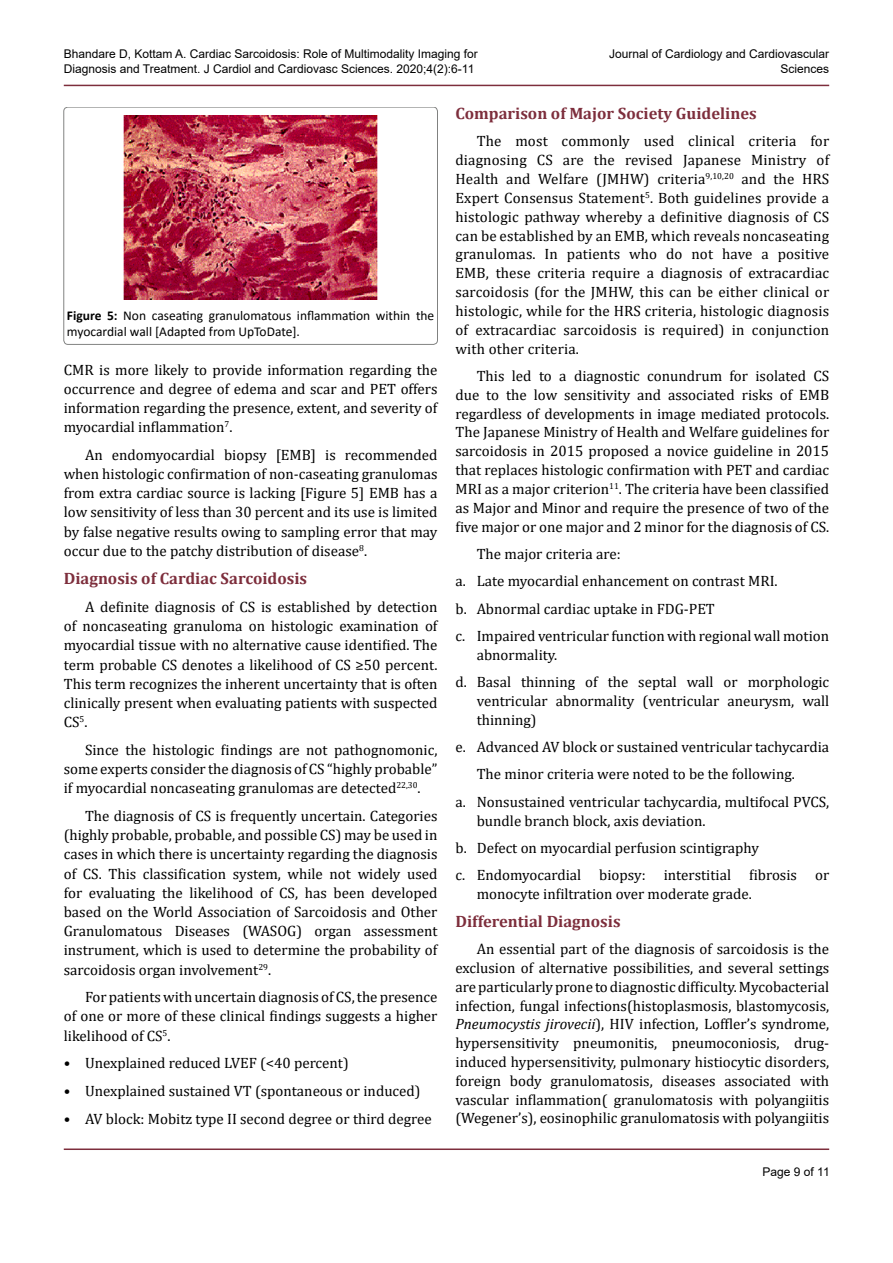
<style>
.page{position:relative;width:893px;height:1263px;background:#fff}
.page>*{position:absolute;margin:0;border:0;box-sizing:border-box;transform-origin:0 0}
.t1{font:700 16.5px "Cambria";color:#7d2e3c}
.t2{font:15px/19.2px "Cambria";color:#000;text-align:justify}
.t3{font:13.5px/16.2px "Calibri";color:#000}
.t4{font:12px/14.4px "Arial";color:#000}
.s1{font-weight:700}
.s2{font-style:italic}
</style>
<div class="page">
<hr style="left:64px;top:1148px;width:765px;height:2px;background:#7d2e3c">
<hr style="left:64px;top:85px;width:765px;height:1px;background:#7d2e3c">
<div style="left:64px;top:107px;width:373px;height:237px;border:1px solid #000400;border-radius:4px"></div>
<img style="left:123px;top:115px;width:255px;height:185px">
<p class="t4" style="left:64px;top:47px;width:416px">Bhandare D, Kottam A. Cardiac Sarcoidosis: Role of Multimodality Imaging for<br>Diagnosis and Treatment. J Cardiol and Cardiovasc Sciences. 2020;4(2):6-11</p>
<p class="t4" style="left:609px;top:47px;width:222px;text-align:right">Journal of Cardiology and Cardiovascular<br>Sciences</p>
<p class="t3" style="left:67px;top:307px;width:369px"><span class="s1">Figure 5:</span> Non caseating granulomatous inflammation within the myocardial wall [Adapted from UpToDate].</p>
<p class="t2" style="left:64px;top:360px;width:375px">CMR is more likely to provide information regarding the occurrence and degree of edema and scar and PET offers information regarding the presence, extent, and severity of myocardial inflammation<sup>7</sup>.</p>
<p class="t2" style="left:64px;top:445px;width:375px;text-indent:21px">An endomyocardial biopsy [EMB] is recommended when histologic confirmation of non-caseating granulomas from extra cardiac source is lacking [Figure 5] EMB has a low sensitivity of less than 30 percent and its use is limited by false negative results owing to sampling error that may occur due to the patchy distribution of disease<sup>8</sup>.</p>
<p class="t1" style="left:64px;top:567px;width:245px">Diagnosis of Cardiac Sarcoidosis</p>
<p class="t2" style="left:64px;top:597px;width:375px;text-indent:21px">A definite diagnosis of CS is established by detection of noncaseating granuloma on histologic examination of myocardial tissue with no alternative cause identified. The term probable CS denotes a likelihood of CS ≥50 percent.<br>This term recognizes the inherent uncertainty that is often clinically present when evaluating patients with suspected CS<sup>5</sup>.</p>
<p class="t2" style="left:64px;top:740px;width:375px;text-indent:21px">Since the histologic findings are not pathognomonic, some experts consider the diagnosis of CS “highly probable” if myocardial noncaseating granulomas are detected<sup>22,30</sup>.</p>
<p class="t2" style="left:64px;top:806px;width:375px;text-indent:21px">The diagnosis of CS is frequently uncertain. Categories (highly probable, probable, and possible CS) may be used in cases in which there is uncertainty regarding the diagnosis of CS. This classification system, while not widely used for evaluating the likelihood of CS, has been developed based on the World Association of Sarcoidosis and Other Granulomatous Diseases (WASOG) organ assessment instrument, which is used to determine the probability of sarcoidosis organ involvement<sup>29</sup>.</p>
<p class="t2" style="left:64px;top:987px;width:375px;text-indent:21px">For patients with uncertain diagnosis of CS, the presence of one or more of these clinical findings suggests a higher likelihood of CS<sup>5</sup>.</p>
<p class="t2" style="left:64px;top:1053px;width:286px">• Unexplained reduced LVEF (&lt;40 percent)</p>
<p class="t2" style="left:64px;top:1081px;width:358px">• Unexplained sustained VT (spontaneous or induced)</p>
<p class="t2" style="left:64px;top:1109px;width:370px">• AV block: Mobitz type II second degree or third degree</p>
<p class="t1" style="left:455px;top:102px;width:303px">Comparison of Major Society Guidelines</p>
<p class="t2" style="left:455px;top:132px;width:375px;text-indent:21px">The most commonly used clinical criteria for diagnosing CS are the revised Japanese Ministry of Health and Welfare (JMHW) criteria<sup>9,10,20</sup> and the HRS Expert Consensus Statement<sup>5</sup>. Both guidelines provide a histologic pathway whereby a definitive diagnosis of CS can be established by an EMB, which reveals noncaseating granulomas. In patients who do not have a positive EMB, these criteria require a diagnosis of extracardiac sarcoidosis (for the JMHW, this can be either clinical or histologic, while for the HRS criteria, histologic diagnosis of extracardiac sarcoidosis is required) in conjunction with other criteria.</p>
<p class="t2" style="left:455px;top:366px;width:375px;line-height:18.8px;text-indent:21px">This led to a diagnostic conundrum for isolated CS due to the low sensitivity and associated risks of EMB regardless of developments in image mediated protocols.<br>The Japanese Ministry of Health and Welfare guidelines for sarcoidosis in 2015 proposed a novice guideline in 2015 that replaces histologic confirmation with PET and cardiac MRI as a major criterion<sup>11</sup>. The criteria have been classified as Major and Minor and require the presence of two of the five major or one major and 2 minor for the diagnosis of CS.</p>
<p class="t2" style="left:455px;top:540px;width:375px;line-height:27.3px;text-align:left;text-indent:21px">The major criteria are:<br>a. Late myocardial enhancement on contrast MRI.<br>b. Abnormal cardiac uptake in FDG-PET<br>c. Impaired ventricular function with regional wall motion</p>
<p class="t2" style="left:455px;top:641px;width:375px;line-height:27.3px;text-indent:21px">abnormality.<br>d. Basal thinning of the septal wall or morphologic</p>
<p class="t2" style="left:477px;top:691px;width:354px">ventricular abnormality (ventricular aneurysm, wall thinning)</p>
<p class="t2" style="left:455px;top:737px;width:375px">e. Advanced AV block or sustained ventricular tachycardia</p>
<p class="t2" style="left:477px;top:764px;width:320px">The minor criteria were noted to be the following.</p>
<p class="t2" style="left:455px;top:792px;width:375px">a. Nonsustained ventricular tachycardia, multifocal PVCS,</p>
<p class="t2" style="left:455px;top:807px;width:375px;line-height:27.3px;text-align:left;text-indent:21px">bundle branch block, axis deviation.<br>b. Defect on myocardial perfusion scintigraphy<br>c. Endomyocardial biopsy: interstitial fibrosis or</p>
<p class="t2" style="left:477px;top:884px;width:277px">monocyte infiltration over moderate grade.</p>
<p class="t1" style="left:455px;top:910px;width:167px">Differential Diagnosis</p>
<p class="t2" style="left:455px;top:940px;width:375px;line-height:18.8px;text-indent:21px">An essential part of the diagnosis of sarcoidosis is the exclusion of alternative possibilities, and several settings are particularly prone to diagnostic difficulty. Mycobacterial infection, fungal infections(histoplasmosis, blastomycosis, <span class="s2">Pneumocystis jirovecii</span>), HIV infection, Loffler’s syndrome, hypersensitivity pneumonitis, pneumoconiosis, drug&shy;induced hypersensitivity, pulmonary histiocytic disorders, foreign body granulomatosis, diseases associated with vascular inflammation( granulomatosis with polyangiitis (Wegener’s), eosinophilic granulomatosis with polyangiitis</p>
<p class="t4" style="left:763px;top:1165px;width:69px">Page 9 of 11</p>
</div>
